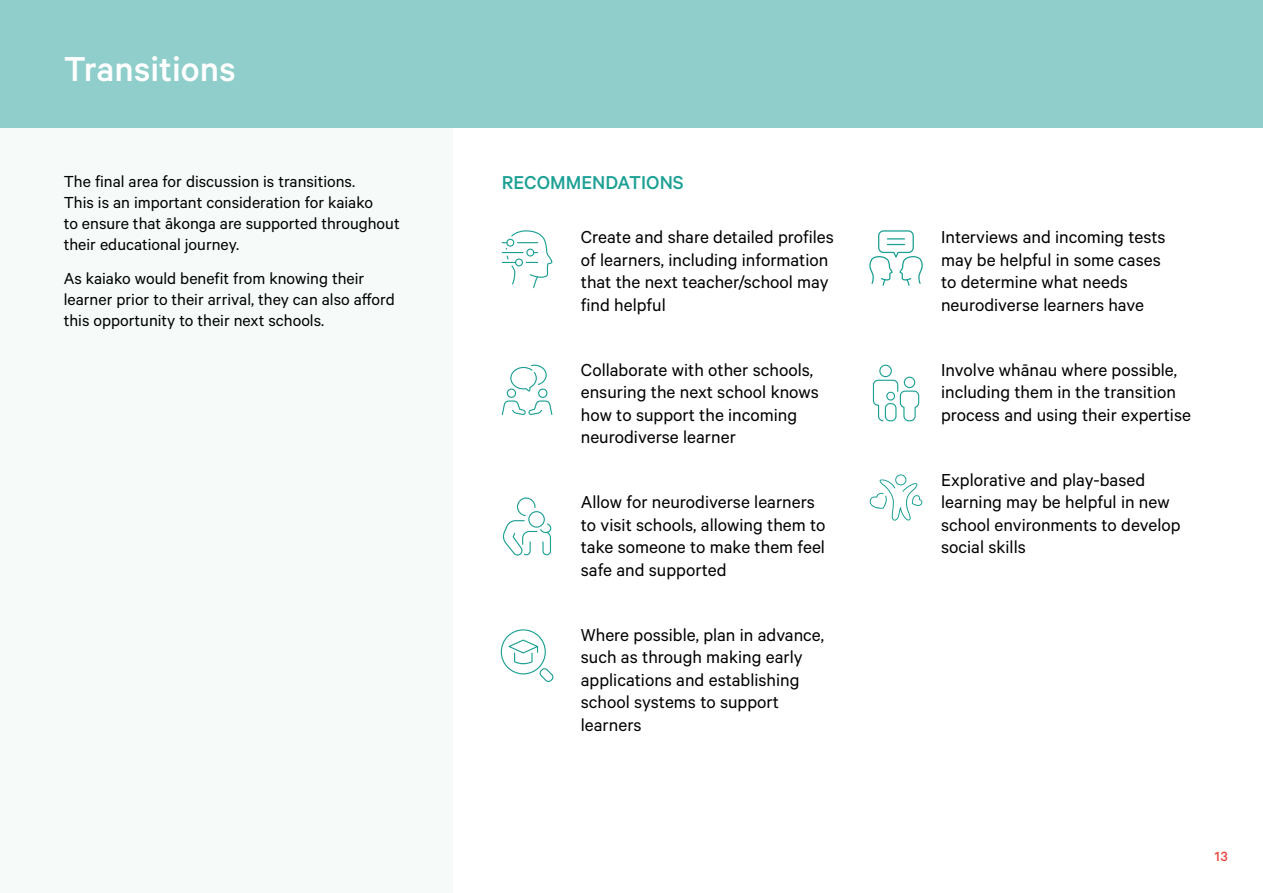
<style>
.page{position:relative;width:1263px;height:893px;background:#fff}
.page>*{position:absolute;margin:0;border:0;box-sizing:border-box;transform-origin:0 0}
.Heading{font:500 39px "Calibre";color:#fff}
.Subhead{font:500 21px "Calibre";color:#1ca094}
.Body_Large{font:19.5px/22.5px "Calibre";color:#000}
.Body{font:18px/21px "Calibre";color:#000}
.t1{font:500 15px "Calibre";color:#e9483f}
</style>
<div class="page">
<div style="left:0;top:0;width:452px;height:893px;background:#f6fbfa"></div>
<div style="left:0;top:0;width:1263px;height:128px;background:#8fceca"></div>
<svg style="left:502px;top:230px;width:51px;height:58px"></svg>
<svg style="left:502px;top:365px;width:50px;height:50px"></svg>
<svg style="left:502px;top:497px;width:50px;height:59px"></svg>
<svg style="left:500px;top:629px;width:54px;height:53px"></svg>
<svg style="left:869px;top:230px;width:54px;height:56px"></svg>
<svg style="left:873px;top:365px;width:46px;height:56px"></svg>
<svg style="left:869px;top:474px;width:54px;height:47px"></svg>
<p class="Heading" style="left:64px;top:46px;width:174px">Transitions</p>
<p class="Body" style="left:64px;top:171px;width:337px">The final area for discussion is transitions.<br>This is an important consideration for kaiako<br>to ensure that ākonga are supported throughout their educational journey.</p>
<p class="Body" style="left:64px;top:267px;width:332px">As kaiako would benefit from knowing their learner prior to their arrival, they can also afford this opportunity to their next schools.</p>
<p class="Subhead" style="left:502px;top:171px;width:183px">RECOMMENDATIONS</p>
<p class="Body_Large" style="left:581px;top:225px;width:255px">Create and share detailed profiles of learners, including information that the next teacher/school may find helpful</p>
<p class="Body_Large" style="left:581px;top:358px;width:239px">Collaborate with other schools, ensuring the next school knows how to support the incoming neurodiverse learner</p>
<p class="Body_Large" style="left:581px;top:490px;width:246px">Allow for neurodiverse learners to visit schools, allowing them to take someone to make them feel safe and supported</p>
<p class="Body_Large" style="left:581px;top:623px;width:245px">Where possible, plan in advance, such as through making early applications and establishing school systems to support learners</p>
<p class="Body_Large" style="left:941px;top:225px;width:226px">Interviews and incoming tests may be helpful in some cases to determine what needs neurodiverse learners have</p>
<p class="Body_Large" style="left:941px;top:358px;width:251px">Involve whānau where possible, including them in the transition process and using their expertise</p>
<p class="Body_Large" style="left:941px;top:468px;width:241px">Explorative and play-based learning may be helpful in new school environments to develop social skills</p>
<p class="t1" style="left:1215px;top:848px;width:14px">13</p>
</div>
